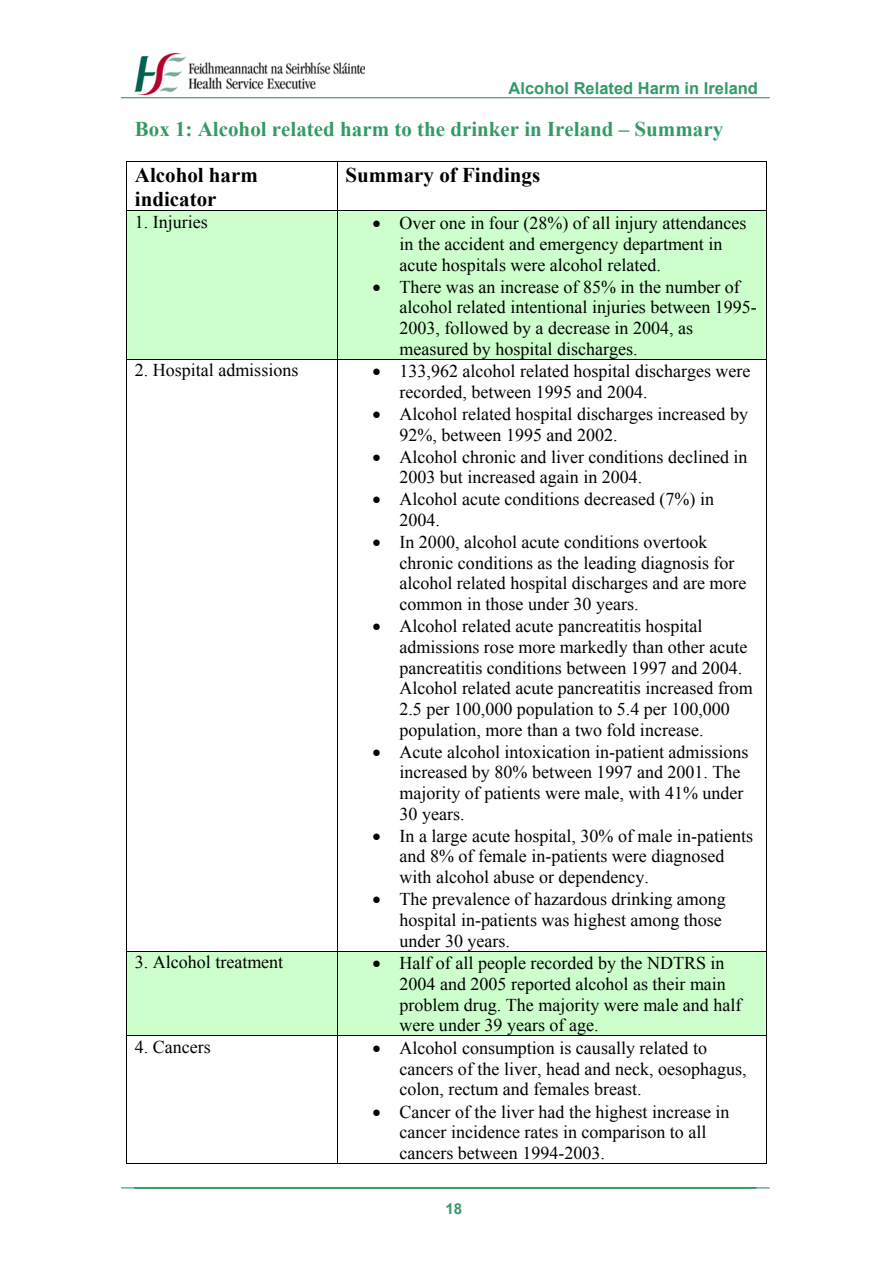
<style>
.page{position:relative;width:893px;height:1263px;background:#fff}
.page>*{position:absolute;margin:0;border:0;box-sizing:border-box;transform-origin:0 0}
.t1{font:700 21px/45.6px "Times New Roman";color:#339a65}
.t2{font:700 21px "Times New Roman";color:#000}
.t3{font:18px/20.7px "Times New Roman";color:#000}
.t4{font:700 16.5px "Arial";color:#339a65}
.t5{font:700 15px "Arial";color:#339a65}
.s1{color:#000}
</style>
<div class="page">
<img style="left:135px;top:53px;width:229px;height:41px">
<hr style="left:121px;top:97px;width:648px;height:1px;background:#396">
<hr style="left:121px;top:1187px;width:648px;height:1px;background:#396">
<hr style="left:126px;top:162px;width:640px;height:1px;background:#000">
<hr style="left:126px;top:162px;width:1px;height:49px;background:#000">
<hr style="left:337px;top:162px;width:1px;height:49px;background:#000">
<hr style="left:766px;top:162px;width:1px;height:49px;background:#000">
<div style="left:127px;top:212px;width:210px;height:147px;background:#cfc"></div>
<div style="left:135px;top:211px;width:194px;height:21px;background:#cfc"></div>
<svg style="left:338px;top:212px;width:428px;height:147px;background:#cdffcd"></svg>
<div style="left:345px;top:211px;width:413px;height:22px;background:#cfc"></div>
<div style="left:345px;top:233px;width:413px;height:21px;background:#cfc"></div>
<div style="left:345px;top:254px;width:413px;height:21px;background:#cfc"></div>
<div style="left:345px;top:275px;width:413px;height:22px;background:#cfc"></div>
<div style="left:345px;top:297px;width:413px;height:20px;background:#cfc"></div>
<div style="left:345px;top:317px;width:413px;height:21px;background:#cfc"></div>
<div style="left:345px;top:338px;width:413px;height:21px;background:#cfc"></div>
<hr style="left:126px;top:211px;width:640px;height:1px;background:#000">
<hr style="left:126px;top:211px;width:1px;height:148px;background:#000">
<hr style="left:337px;top:211px;width:1px;height:148px;background:#000">
<hr style="left:766px;top:211px;width:1px;height:148px;background:#000">
<hr style="left:126px;top:359px;width:640px;height:1px;background:#000">
<hr style="left:126px;top:359px;width:1px;height:592px;background:#000">
<hr style="left:337px;top:359px;width:1px;height:592px;background:#000">
<hr style="left:766px;top:359px;width:1px;height:592px;background:#000">
<div style="left:127px;top:952px;width:639px;height:84px;background:#cfc"></div>
<div style="left:345px;top:951px;width:413px;height:22px;background:#cfc"></div>
<div style="left:345px;top:973px;width:413px;height:21px;background:#cfc"></div>
<div style="left:345px;top:994px;width:413px;height:21px;background:#cfc"></div>
<div style="left:345px;top:1015px;width:413px;height:21px;background:#cfc"></div>
<hr style="left:126px;top:951px;width:640px;height:1px;background:#000">
<hr style="left:126px;top:951px;width:1px;height:85px;background:#000">
<hr style="left:337px;top:951px;width:1px;height:85px;background:#000">
<hr style="left:766px;top:951px;width:1px;height:85px;background:#000">
<hr style="left:126px;top:1036px;width:640px;height:1px;background:#000">
<hr style="left:126px;top:1036px;width:1px;height:128px;background:#000">
<hr style="left:126px;top:1163px;width:211px;height:1px;background:#000">
<hr style="left:337px;top:1036px;width:1px;height:128px;background:#000">
<hr style="left:338px;top:1163px;width:428px;height:1px;background:#000">
<hr style="left:766px;top:1036px;width:1px;height:128px;background:#000">
<p class="t4" style="left:508px;top:79px;width:251px">Alcohol Related Harm in Ireland</p>
<p class="t1" style="left:135px;top:106px;width:590px">Box 1: Alcohol related harm to the drinker in Ireland – Summary<br><span class="s1">Alcohol harm</span></p>
<p class="t2" style="left:135px;top:187px;width:83px">indicator</p>
<p class="t2" style="left:345px;top:163px;width:196px">Summary of Findings</p>
<p class="t3" style="left:135px;top:211px;width:75px">1. Injuries</p>
<p class="t3" style="left:399px;top:213px;width:348px;text-indent:-27px">• Over one in four (28%) of all injury attendances in the accident and emergency department in acute hospitals were alcohol related.</p>
<p class="t3" style="left:399px;top:276px;width:359px;text-indent:-27px">• There was an increase of 85% in the number of alcohol related intentional injuries between 1995- 2003, followed by a decrease in 2004, as measured by hospital discharges.</p>
<p class="t3" style="left:135px;top:360px;width:165px">2. Hospital admissions</p>
<p class="t3" style="left:399px;top:361px;width:353px;text-indent:-27px">• 133,962 alcohol related hospital discharges were recorded, between 1995 and 2004.</p>
<p class="t3" style="left:399px;top:404px;width:350px;text-indent:-27px">• Alcohol related hospital discharges increased by<br>92%, between 1995 and 2002.</p>
<p class="t3" style="left:399px;top:446px;width:350px;text-indent:-27px">• Alcohol chronic and liver conditions declined in<br>2003 but increased again in 2004.</p>
<p class="t3" style="left:399px;top:489px;width:316px;text-indent:-27px">• Alcohol acute conditions decreased (7%) in<br>2004.</p>
<p class="t3" style="left:399px;top:532px;width:348px;text-indent:-27px">• In 2000, alcohol acute conditions overtook chronic conditions as the leading diagnosis for alcohol related hospital discharges and are more common in those under 30 years.</p>
<p class="t3" style="left:399px;top:616px;width:355px;text-indent:-27px">• Alcohol related acute pancreatitis hospital admissions rose more markedly than other acute pancreatitis conditions between 1997 and 2004.<br>Alcohol related acute pancreatitis increased from 2.5 per 100,000 population to 5.4 per 100,000 population, more than a two fold increase.</p>
<p class="t3" style="left:399px;top:741px;width:351px;text-indent:-27px">• Acute alcohol intoxication in-patient admissions increased by 80% between 1997 and 2001. The majority of patients were male, with 41% under 30 years.</p>
<p class="t3" style="left:399px;top:825px;width:355px;text-indent:-27px">• In a large acute hospital, 30% of male in-patients and 8% of female in-patients were diagnosed with alcohol abuse or dependency.</p>
<p class="t3" style="left:399px;top:889px;width:328px;text-indent:-27px">• The prevalence of hazardous drinking among hospital in-patients was highest among those under 30 years.</p>
<p class="t3" style="left:135px;top:952px;width:150px">3. Alcohol treatment</p>
<p class="t3" style="left:399px;top:953px;width:343px;text-indent:-27px">• Half of all people recorded by the NDTRS in 2004 and 2005 reported alcohol as their main problem drug. The majority were male and half were under 39 years of age.</p>
<p class="t3" style="left:135px;top:1036px;width:78px">4. Cancers</p>
<p class="t3" style="left:399px;top:1038px;width:349px;text-indent:-27px">• Alcohol consumption is causally related to cancers of the liver, head and neck, oesophagus, colon, rectum and females breast.</p>
<p class="t3" style="left:399px;top:1101px;width:332px;text-indent:-27px">• Cancer of the liver had the highest increase in cancer incidence rates in comparison to all cancers between 1994-2003.</p>
<p class="t5" style="left:445px;top:1201px;width:18px">18</p>
</div>
